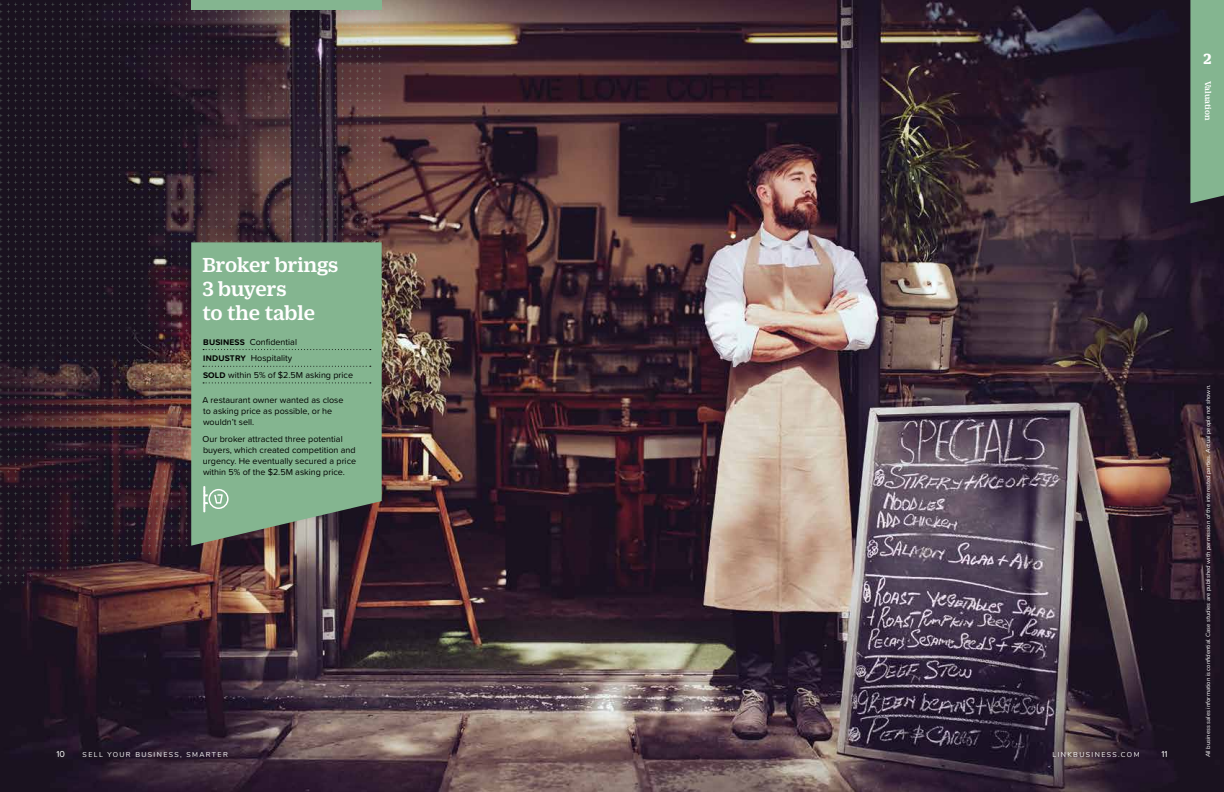
<style>
.page{position:relative;width:1224px;height:792px;background:#fff}
.page>*{position:absolute;margin:0;border:0;box-sizing:border-box;transform-origin:0 0}
.t1{font:500 22px/24px "Duplicate Ionic";letter-spacing:-.005em;color:#fff}
.t2{font:700 16px "Duplicate Ionic";color:#fff}
.t3{font:9px/11px "Proxima Soft";color:#000}
.t4{font:500 9px "Duplicate Ionic";letter-spacing:-.005em;color:#fff}
.t5{font:9px "Proxima Soft";color:#fff}
.t6{font:7px "Nunito";letter-spacing:.2em;color:#fff}
.t7{font:italic 6px "Nunito";color:#fff}
.s1{font-weight:700;font-size:8.5px}
</style>
<div class="page">
<img style="left:0;top:0;width:1224px;height:792px">
<div style="left:191px;top:0;width:191px;height:9px;background:#84b590"></div>
<svg style="left:0;top:3px;width:383px;height:589px;background:#484745"></svg>
<div style="left:1190px;top:0;width:34px;height:203px;background:#84b590"></div>
<h2 class="t2" style="left:1203px;top:47px;width:10px">2</h2>
<p class="t4" style="left:1214px;top:81px;width:41px;rotate:90deg">Valuation</p>
<h1 class="t1" style="left:202px;top:251px;width:138px">Broker brings<br>3 buyers<br>to the table</h1>
<p class="t3" style="left:203px;top:333px;width:152px;line-height:16.7px"><span class="s1">BUSINESS</span> Confidential<br><span class="s1">INDUSTRY</span> Hospitality<br><span class="s1">SOLD</span> within 5% of $2.5M asking price</p>
<p class="t3" style="left:202px;top:394px;width:143px">A restaurant owner wanted as close to asking price as possible, or he wouldn’t sell.</p>
<p class="t3" style="left:203px;top:433px;width:155px">Our broker attracted three potential buyers, which created competition and urgency. He eventually secured a price within 5% of the $2.5M asking price.</p>
<p class="t5" style="left:56px;top:748px;width:10px">10</p>
<p class="t6" style="left:83px;top:750px;width:147px">SELL YOUR BUSINESS, SMARTER</p>
<p class="t6" style="left:1053px;top:750px;width:89px">LINKBUSINESS.COM</p>
<p class="t5" style="left:1161px;top:748px;width:8px">11</p>
<p class="t7" style="left:1204px;top:757px;width:374px;rotate:-90deg">All business sales information is confidential. Case studies are published with permission of the interested parties. Actual people not shown.</p>
</div>
